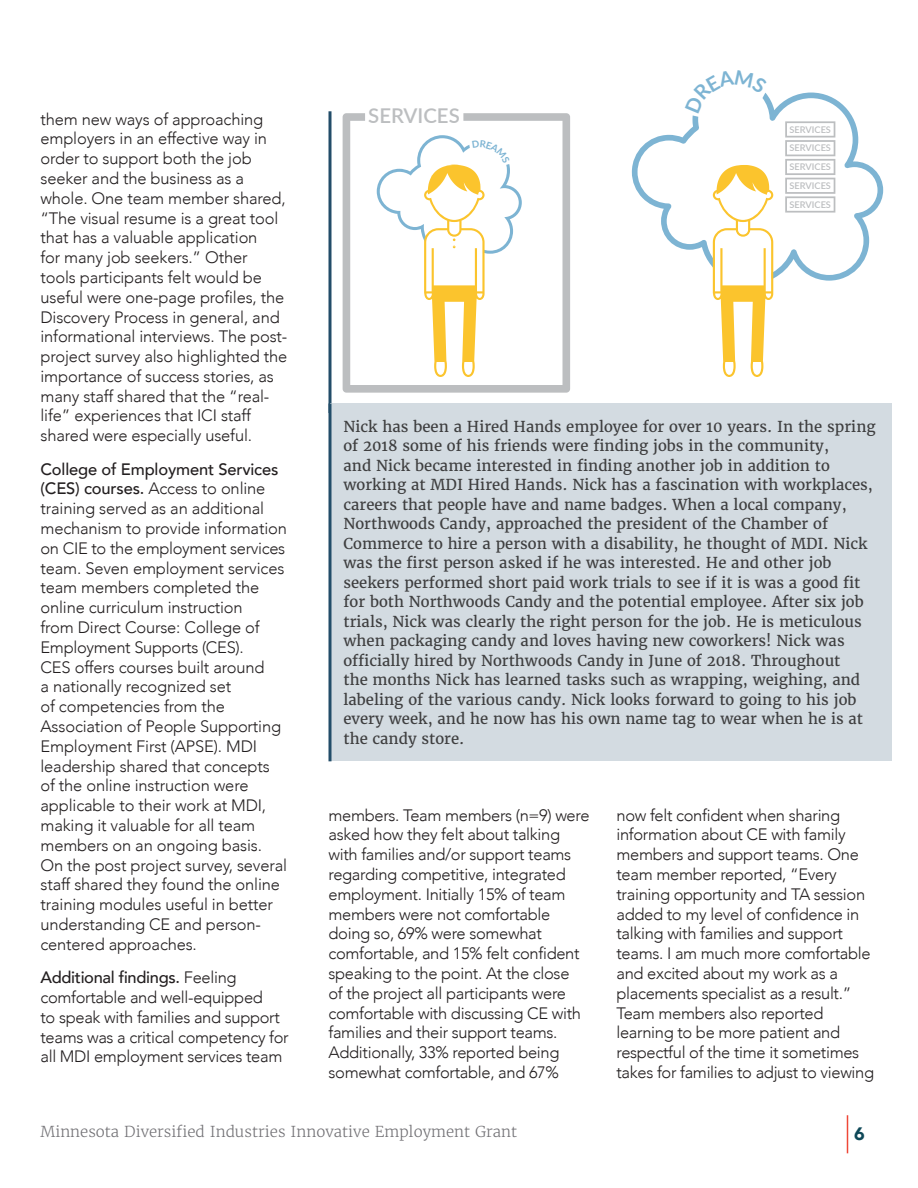
<style>
.page{position:relative;width:918px;height:1188px;background:#fff}
.page>*{position:absolute;margin:0;border:0;box-sizing:border-box;transform-origin:0 0}
.t1{font:600 20.4px "Lato";color:#bcbec0}
.t2{font:900 18px "Avenir";color:#0e4858}
.t3{font:300 16.5px/19.8px "Avenir";letter-spacing:-.01em;color:#231f20}
.t4{font:15px/19.5px "Merriweather";color:#3e3e3f}
.t5{font:300 15px "Merriweather";color:#717074}
.t6{font:600 9.15px/18.8px "Lato";color:#bcbec0;text-align:justify}
.s1{font-weight:500}
</style>
<div class="page">
<hr style="left:847px;top:1115px;width:1px;height:38px;background:#ef4838">
<svg style="left:343px;top:113px;width:227px;height:280px"></svg>
<hr style="left:329px;top:111px;width:3px;height:302px;background:#224d69">
<div style="left:330px;top:403px;width:561px;height:358px;background:#d3dbe1"></div>
<hr style="left:329px;top:403px;width:3px;height:358px;background:#224d69">
<svg style="left:377px;top:135px;width:145px;height:242px"></svg>
<svg style="left:632px;top:92px;width:251px;height:285px"></svg>
<p class="t3" style="left:40px;top:110px;width:248px">them new ways of approaching employers in an effective way in order to support both the job seeker and the business as a whole. One team member shared, “The visual resume is a great tool that has a valuable application<br>for many job seekers .” Other<br>tools participants felt would be useful were one-page profiles, the<br>Discovery Process in general, and informational interviews. The post&shy;project survey also highlighted the importance of success stories, as many staff shared that the “real&shy;life” experiences that ICI staff shared were especially useful .</p>
<p class="t3" style="left:40px;top:460px;width:248px"><span class="s1">College of Employment Services (CES) courses.</span> Access to online training served as an additional mechanism to provide information on CIE to the employment services team . Seven employment services team members completed the online curriculum instruction<br>from Direct Course: College of<br>Employment Supports (CES).<br>CES offers courses built around<br>a nationally recognized set<br>of competencies from the<br>Association of People Supporting<br>Employment First (APSE) . MDI leadership shared that concepts of the online instruction were applicable to their work at MDI, making it valuable for all team members on an ongoing basis .<br>On the post project survey, several staff shared they found the online training modules useful in better understanding CE and person&shy;centered approaches .</p>
<p class="t3" style="left:40px;top:969px;width:250px"><span class="s1">Additional findings.</span> Feeling comfortable and well-equipped<br>to speak with families and support teams was a critical competency for all MDI employment services team</p>
<p class="t1" style="left:368px;top:104px;width:93px">SERVICES</p>
<p class="t6" style="left:790px;top:120px;width:43px">SERVICES SERVICES SERVICES SERVICES SERVICES</p>
<p class="t4" style="left:344px;top:418px;width:534px">Nick has been a Hired Hands employee for over 10 years. In the spring of 2018 some of his friends were finding jobs in the community,<br>and Nick became interested in finding another job in addition to working at MDI Hired Hands. Nick has a fascination with workplaces, careers that people have and name badges. When a local company, Northwoods Candy, approached the president of the Chamber of Commerce to hire a person with a disability, he thought of MDI. Nick was the first person asked if he was interested. He and other job seekers performed short paid work trials to see if it is was a good fit for both Northwoods Candy and the potential employee. After six job trials, Nick was clearly the right person for the job. He is meticulous when packaging candy and loves having new coworkers! Nick was officially hired by Northwoods Candy in June of 2018. Throughout<br>the months Nick has learned tasks such as wrapping, weighing, and labeling of the various candy. Nick looks forward to going to his job every week, and he now has his own name tag to wear when he is at the candy store.</p>
<p class="t3" style="left:328px;top:806px;width:263px">members . Team members (n=9) were asked how they felt about talking with families and/or support teams regarding competitive, integrated employment . Initially 15% of team members were not comfortable doing so, 69% were somewhat comfortable, and 15% felt confident speaking to the point . At the close<br>of the project all participants were comfortable with discussing CE with families and their support teams .<br>Additionally, 33% reported being somewhat comfortable, and 67%</p>
<p class="t3" style="left:616px;top:805px;width:259px">now felt confident when sharing information about CE with family members and support teams . One team member reported, “Every training opportunity and TA session added to my level of confidence in talking with families and support teams . I am much more comfortable and excited about my work as a placements specialist as a result .”<br>Team members also reported learning to be more patient and respectful of the time it sometimes takes for families to adjust to viewing</p>
<p class="t5" style="left:40px;top:1122px;width:478px">Minnesota Diversified Industries Innovative Employment Grant</p>
<p class="t2" style="left:854px;top:1126px;width:12px">6</p>
</div>
